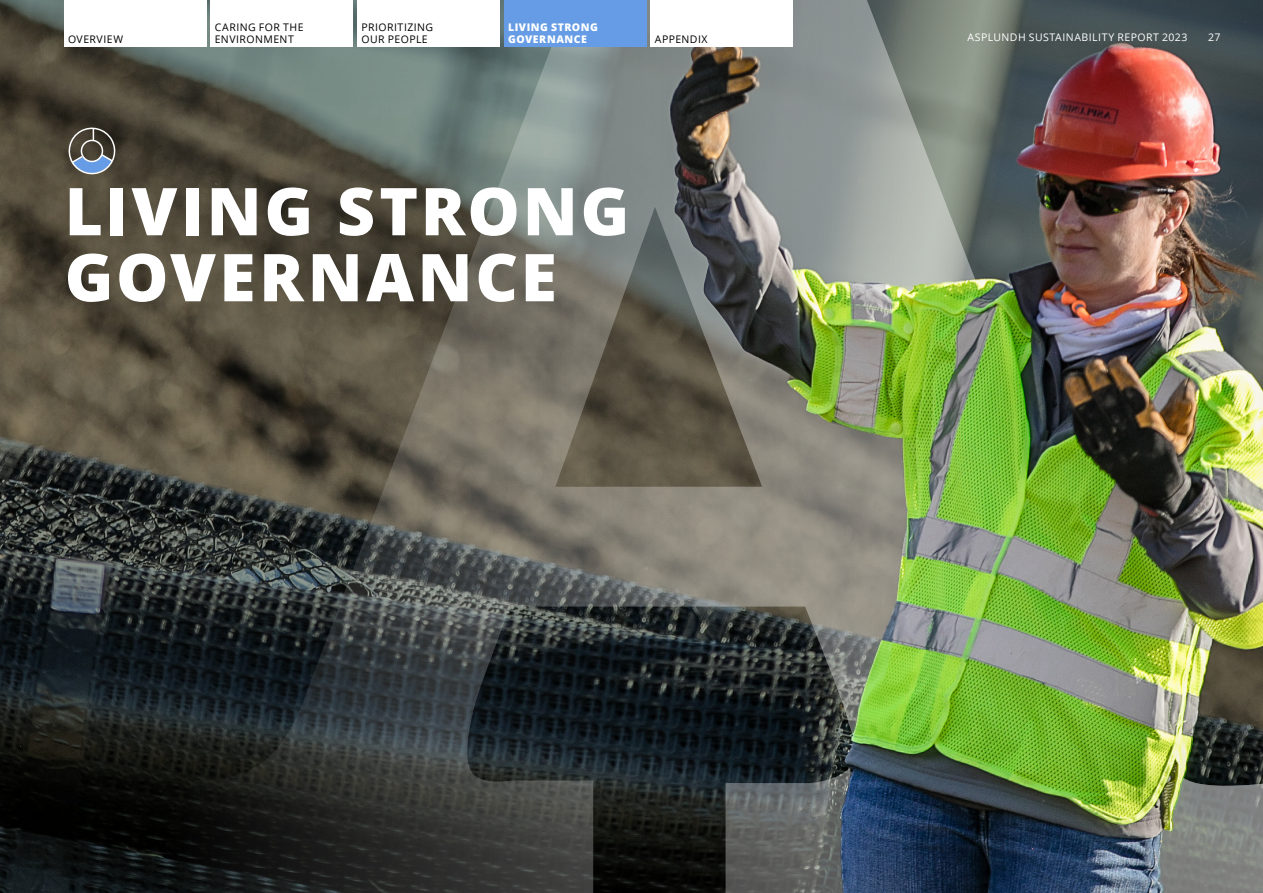
<style>
.page{position:relative;width:1263px;height:893px;background:#fff}
.page>*{position:absolute;margin:0;border:0;box-sizing:border-box;transform-origin:0 0}
._01_Divider_heading{font:800 66px/66px "Open Sans";letter-spacing:.04em;color:#fff}
.t1{font:10.5px/12px "Open Sans";letter-spacing:.04em;color:#000}
.t2{font:10.5px "Open Sans";letter-spacing:.04em;color:#fff}
.t3{font:800 10.5px "Open Sans";letter-spacing:.045em;color:#fff}
</style>
<div class="page">
<svg style="left:0;top:0;width:153px;height:893px"></svg>
<svg style="left:153px;top:0;width:434px;height:893px"></svg>
<img style="left:587px;top:0;width:676px;height:893px">
<div style="left:2px;top:120px;width:689px;height:249px;background:#000;opacity:.2"></div>
<svg style="left:66px;top:125px;width:52px;height:52px"></svg>
<div style="left:210px;top:0;width:143px;height:47px;background:#fff"></div>
<div style="left:357px;top:0;width:143px;height:47px;background:#fff"></div>
<div style="left:504px;top:0;width:142px;height:47px;background:#669ce5"></div>
<div style="left:651px;top:0;width:142px;height:47px;background:#fff"></div>
<div style="left:64px;top:0;width:142px;height:47px;background:#fff"></div>
<p class="t1" style="left:215px;top:20px;width:90px">CARING FOR THE<br>ENVIRONMENT</p>
<p class="t1" style="left:361px;top:20px;width:73px">PRIORITIZING<br>OUR PEOPLE</p>
<p class="t3" style="left:508px;top:19px;width:91px">LIVING STRONG</p>
<p class="t1" style="left:68px;top:32px;width:57px">OVERVIEW</p>
<p class="t3" style="left:508px;top:31px;width:80px">GOVERNANCE</p>
<p class="t1" style="left:655px;top:32px;width:54px">APPENDIX</p>
<p class="t2" style="left:967px;top:30px;width:221px">ASPLUNDH SUSTAINABILITY REPORT 2023</p>
<p class="t2" style="left:1208px;top:30px;width:14px">27</p>
<p class="_01_Divider_heading" style="left:65px;top:176px;width:566px">LIVING STRONG<br>GOVERNANCE</p>
</div>
